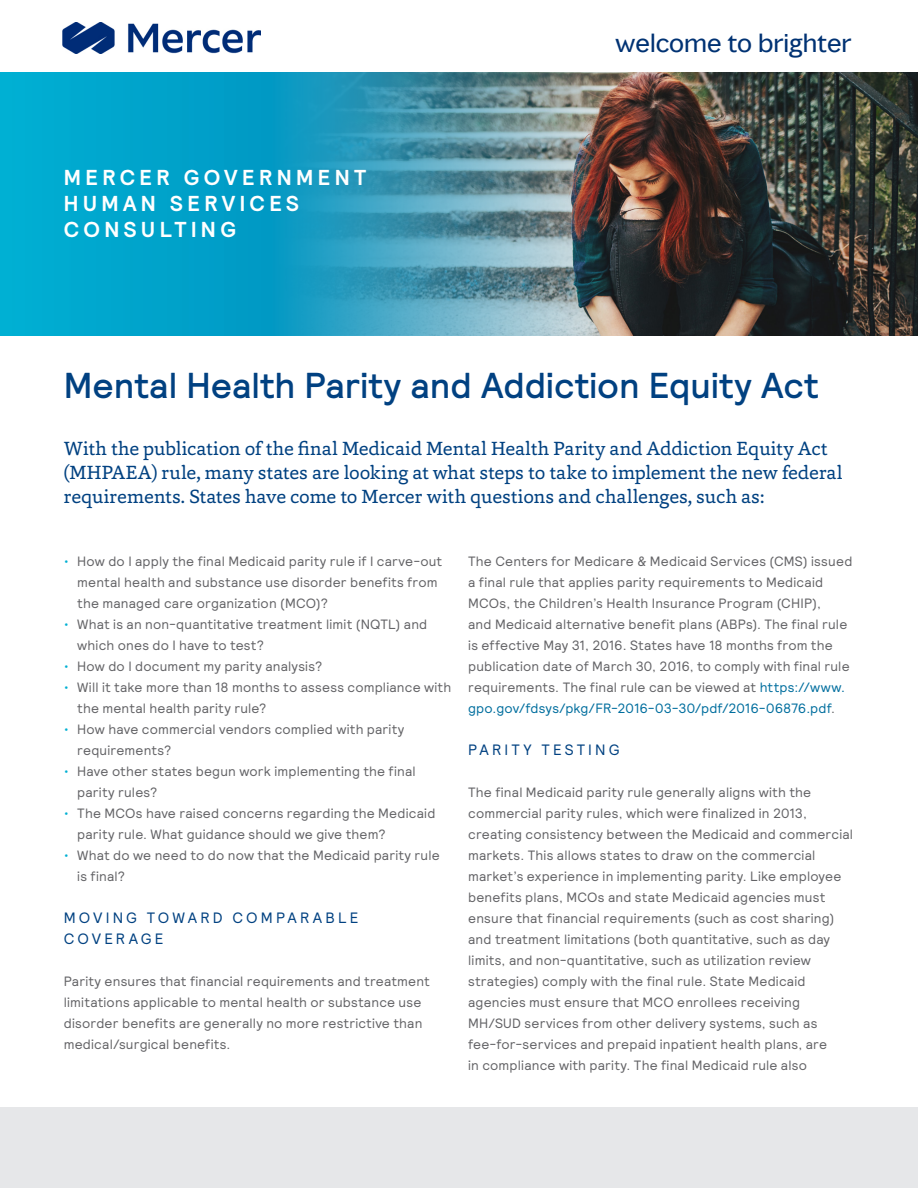
<style>
.page{position:relative;width:918px;height:1188px;background:#fff}
.page>*{position:absolute;margin:0;border:0;box-sizing:border-box;transform-origin:0 0}
.Headline{font:500 36px "Relative";color:#014181}
.t1{font:24px "MMC Display";color:#003273}
.Health_Wealth_Career{font:700 21.6px/26px "Relative";letter-spacing:.205em;color:#fff}
.Intro_text{font:19.5px/24px "Capita";letter-spacing:-.005em;color:#014181}
.Paragraph_heading{font:15px/21px "Relative";letter-spacing:.21em;color:#014181}
.Body_copy{font:13.5px/21px "Relative";letter-spacing:.015em;color:#636366}
.s1{color:#00b0d3}
.s2{color:#006e9e}
</style>
<div class="page">
<img style="left:612px;top:72px;width:306px;height:263px">
<img style="left:0;top:72px;width:612px;height:263px">
<div style="left:0;top:1107px;width:918px;height:81px;background:#e6e7e9"></div>
<img style="left:62px;top:23px;width:198px;height:30px">
<p class="Health_Wealth_Career" style="left:64px;top:165px;width:304px">MERCER GOVERNMENT<br>HUMAN SERVICES<br>CONSULTING</p>
<h2 class="t1" style="left:615px;top:27px;width:238px">welcome to brighter</h2>
<p class="Headline" style="left:64px;top:362px;width:757px">Mental Health Parity and Addiction Equity Act</p>
<p class="Intro_text" style="left:64px;top:436px;width:780px">With the publication of the final Medicaid Mental Health Parity and Addiction Equity Act (MHPAEA) rule, many states are looking at what steps to take to implement the new federal requirements. States have come to Mercer with questions and challenges, such as:</p>
<p class="Body_copy" style="left:77px;top:550px;width:367px;text-indent:-14px"><span class="s1">•</span> How do I apply the final Medicaid parity rule if I carve-out mental health and substance use disorder benefits from the managed care organization (MCO)?</p>
<p class="Body_copy" style="left:77px;top:613px;width:352px;text-indent:-14px"><span class="s1">•</span> What is an non-quantitative treatment limit (NQTL) and which ones do I have to test?</p>
<p class="Body_copy" style="left:64px;top:655px;width:260px"><span class="s1">•</span> How do I document my parity analysis?</p>
<p class="Body_copy" style="left:77px;top:676px;width:375px;text-indent:-14px"><span class="s1">•</span> Will it take more than 18 months to assess compliance with the mental health parity rule?</p>
<p class="Body_copy" style="left:77px;top:718px;width:329px;text-indent:-14px"><span class="s1">•</span> How have commercial vendors complied with parity requirements?</p>
<p class="Body_copy" style="left:77px;top:760px;width:340px;text-indent:-14px"><span class="s1">•</span> Have other states begun work implementing the final parity rules?</p>
<p class="Body_copy" style="left:77px;top:802px;width:360px;text-indent:-14px"><span class="s1">•</span> The MCOs have raised concerns regarding the Medicaid parity rule. What guidance should we give them?</p>
<p class="Body_copy" style="left:77px;top:844px;width:364px;text-indent:-14px"><span class="s1">•</span> What do we need to do now that the Medicaid parity rule is final?</p>
<p class="Paragraph_heading" style="left:64px;top:907px;width:296px">MOVING TOWARD COMPARABLE<br>COVERAGE</p>
<p class="Body_copy" style="left:64px;top:970px;width:368px">Parity ensures that financial requirements and treatment limitations applicable to mental health or substance use disorder benefits are generally no more restrictive than medical/surgical benefits.</p>
<p class="Body_copy" style="left:468px;top:550px;width:386px">The Centers for Medicare &amp; Medicaid Services (CMS) issued a final rule that applies parity requirements to Medicaid MCOs, the Children’s Health Insurance Program (CHIP),<br>and Medicaid alternative benefit plans (ABPs). The final rule is effective May 31, 2016. States have 18 months from the publication date of March 30, 2016, to comply with final rule requirements. The final rule can be viewed at <span class="s2">https://www. gpo.gov/fdsys/pkg/FR-2016-03-30/pdf/2016-06876.pdf</span>.</p>
<p class="Paragraph_heading" style="left:468px;top:739px;width:153px">PARITY TESTING</p>
<p class="Body_copy" style="left:468px;top:781px;width:386px">The final Medicaid parity rule generally aligns with the commercial parity rules, which were finalized in 2013, creating consistency between the Medicaid and commercial markets. This allows states to draw on the commercial market’s experience in implementing parity. Like employee benefits plans, MCOs and state Medicaid agencies must ensure that financial requirements (such as cost sharing) and treatment limitations (both quantitative, such as day limits, and non-quantitative, such as utilization review strategies) comply with the final rule. State Medicaid agencies must ensure that MCO enrollees receiving MH/SUD services from other delivery systems, such as fee-for-services and prepaid inpatient health plans, are<br>in compliance with parity. The final Medicaid rule also</p>
</div>
